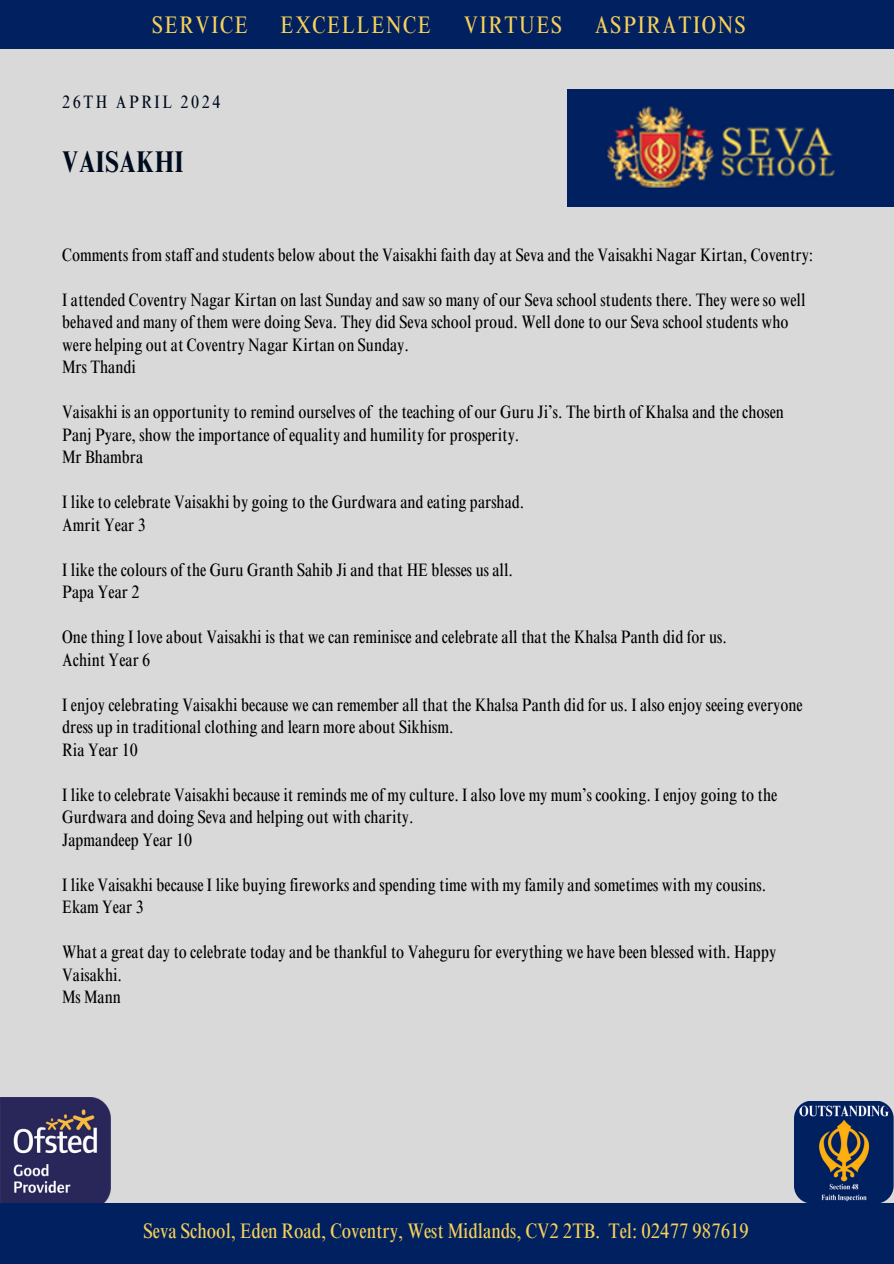
<style>
.page{position:relative;width:894px;height:1264px;background:#fff}
.page>*{position:absolute;margin:0;border:0;box-sizing:border-box;transform-origin:0 0}
.t1{font:700 condensed 30px "Times NRMT Pro";letter-spacing:.02em;color:#000b1d}
.t2{font:condensed 24px "Times NRMT Pro";letter-spacing:.07em;color:#f7d057}
.t3{font:condensed 21px "Times NRMT Pro";color:#f7d057}
.t4{font:condensed 18px/22.5px "Times NRMT Pro";color:#000}
.t5{font:condensed 18px "Times NRMT Pro";letter-spacing:.14em;color:#000b1d}
</style>
<div class="page">
<div style="left:0;top:0;width:893px;height:1263px;background:#d9d9d9"></div>
<img style="left:567px;top:89px;width:326px;height:117px">
<div style="left:0;top:0;width:893px;height:48px;background:#002060"></div>
<img style="left:0;top:1097px;width:110px;height:106px">
<div style="left:0;top:1203px;width:893px;height:60px;background:#002060"></div>
<svg style="left:794px;top:1101px;width:99px;height:102px;background:#2f3f60"></svg>
<p class="t2" style="left:152px;top:16px;width:97px">SERVICE</p>
<p class="t2" style="left:280px;top:16px;width:152px">EXCELLENCE</p>
<p class="t2" style="left:463px;top:16px;width:99px">VIRTUES</p>
<p class="t2" style="left:594px;top:16px;width:152px">ASPIRATIONS</p>
<p class="t5" style="left:62px;top:95px;width:160px">26TH APRIL 2024</p>
<p class="t1" style="left:62px;top:150px;width:123px">VAISAKHI</p>
<p class="t4" style="left:62px;top:245px;width:752px">Comments from staff and students below about the Vaisakhi faith day at Seva and the Vaisakhi Nagar Kirtan, Coventry:</p>
<p class="t4" style="left:62px;top:290px;width:744px">I attended Coventry Nagar Kirtan on last Sunday and saw so many of our Seva school students there. They were so well behaved and many of them were doing Seva. They did Seva school proud. Well done to our Seva school students who were helping out at Coventry Nagar Kirtan on Sunday.</p>
<p class="t4" style="left:62px;top:358px;width:75px">Mrs Thandi</p>
<p class="t4" style="left:62px;top:403px;width:723px">Vaisakhi is an opportunity to remind ourselves of the teaching of our Guru Ji’s. The birth of Khalsa and the chosen<br>Panj Pyare, show the importance of equality and humility for prosperity.</p>
<p class="t4" style="left:62px;top:448px;width:82px">Mr Bhambra</p>
<p class="t4" style="left:62px;top:493px;width:463px">I like to celebrate Vaisakhi by going to the Gurdwara and eating parshad.</p>
<p class="t4" style="left:62px;top:515px;width:85px">Amrit Year 3</p>
<p class="t4" style="left:62px;top:560px;width:452px">I like the colours of the Guru Granth Sahib Ji and that HE blesses us all.</p>
<p class="t4" style="left:62px;top:583px;width:79px">Papa Year 2</p>
<p class="t4" style="left:62px;top:628px;width:666px">One thing I love about Vaisakhi is that we can reminisce and celebrate all that the Khalsa Panth did for us.</p>
<p class="t4" style="left:62px;top:650px;width:90px">Achint Year 6</p>
<p class="t4" style="left:62px;top:695px;width:741px">I enjoy celebrating Vaisakhi because we can remember all that the Khalsa Panth did for us. I also enjoy seeing everyone dress up in traditional clothing and learn more about Sikhism.</p>
<p class="t4" style="left:62px;top:740px;width:77px">Ria Year 10</p>
<p class="t4" style="left:62px;top:785px;width:716px">I like to celebrate Vaisakhi because it reminds me of my culture. I also love my mum’s cooking. I enjoy going to the<br>Gurdwara and doing Seva and helping out with charity.</p>
<p class="t4" style="left:62px;top:830px;width:131px">Japmandeep Year 10</p>
<p class="t4" style="left:62px;top:875px;width:705px">I like Vaisakhi because I like buying fireworks and spending time with my family and sometimes with my cousins.</p>
<p class="t4" style="left:62px;top:898px;width:83px">Ekam Year 3</p>
<p class="t4" style="left:62px;top:943px;width:715px">What a great day to celebrate today and be thankful to Vaheguru for everything we have been blessed with. Happy<br>Vaisakhi.</p>
<h3 class="t4" style="left:62px;top:988px;width:60px">Ms Mann</h3>
<p class="t3" style="left:143px;top:1222px;width:606px">Seva School, Eden Road, Coventry, West Midlands, CV2 2TB. Tel: 02477 987619</p>
</div>
